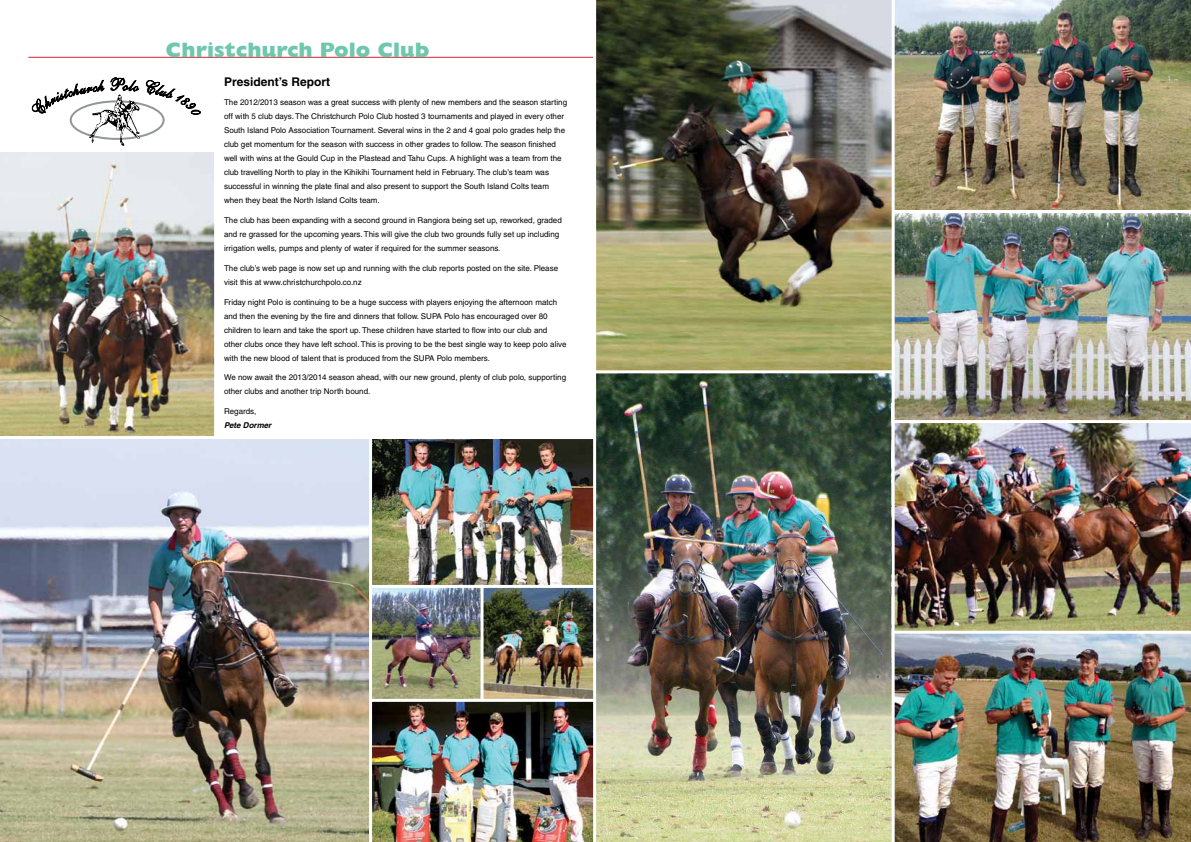
<style>
.page{position:relative;width:1191px;height:842px;background:#fff}
.page>*{position:absolute;margin:0;border:0;box-sizing:border-box;transform-origin:0 0}
.t1{font:800 21px "Gill Sans";color:#6fc7ae}
.t2{font:700 12px "Helvetica";color:#000}
.t3{font:8px/14px "Helvetica";color:#000}
.t4{font:italic 700 8px "Helvetica";color:#000}
</style>
<div class="page">
<img style="left:483px;top:588px;width:110px;height:111px">
<img style="left:372px;top:588px;width:108px;height:111px">
<img style="left:372px;top:702px;width:221px;height:140px">
<img style="left:372px;top:439px;width:221px;height:146px">
<img style="left:0;top:153px;width:214px;height:283px">
<img style="left:0;top:439px;width:369px;height:403px">
<hr style="left:28px;top:57px;width:567px;height:1px;background:#d2232a">
<img style="left:596px;top:0;width:295px;height:370px">
<img style="left:596px;top:373px;width:295px;height:469px">
<img style="left:894px;top:423px;width:297px;height:208px">
<img style="left:894px;top:634px;width:297px;height:208px">
<img style="left:894px;top:213px;width:297px;height:207px">
<img style="left:894px;top:0;width:297px;height:210px">
<hr style="left:593px;top:0;width:3px;height:842px;background:#fff">
<svg style="left:31px;top:77px;width:170px;height:69px"></svg>
<h1 class="t1" style="left:166px;top:37px;width:266px">Christchurch Polo Club</h1>
<h2 class="t2" style="left:224px;top:74px;width:108px">President’s Report</h2>
<p class="t3" style="left:224px;top:96px;width:344px">The 2012/2013 season was a great success with plenty of new members and the season starting off with 5 club days. The Christchurch Polo Club hosted 3 tournaments and played in every other South Island Polo Association Tournament. Several wins in the 2 and 4 goal polo grades help the club get momentum for the season with success in other grades to follow. The season finished well with wins at the Gould Cup in the Plastead and Tahu Cups. A highlight was a team from the club travelling North to play in the Kihikihi Tournament held in February. The club’s team was successful in winning the plate final and also present to support the South Island Colts team when they beat the North Island Colts team.</p>
<p class="t3" style="left:224px;top:213px;width:339px">The club has been expanding with a second ground in Rangiora being set up, reworked, graded and re grassed for the upcoming years. This will give the club two grounds fully set up including irrigation wells, pumps and plenty of water if required for the summer seasons.</p>
<p class="t3" style="left:224px;top:261px;width:336px">The club’s web page is now set up and running with the club reports posted on the site. Please visit this at www.christchurchpolo.co.nz</p>
<p class="t3" style="left:224px;top:295px;width:344px">Friday night Polo is continuing to be a huge success with players enjoying the afternoon match and then the evening by the fire and dinners that follow. SUPA Polo has encouraged over 80 children to learn and take the sport up. These children have started to flow into our club and other clubs once they have left school. This is proving to be the best single way to keep polo alive with the new blood of talent that is produced from the SUPA Polo members.</p>
<p class="t3" style="left:224px;top:370px;width:343px">We now await the 2013/2014 season ahead, with our new ground, plenty of club polo, supporting other clubs and another trip North bound.</p>
<p class="t3" style="left:224px;top:404px;width:34px">Regards,</p>
<p class="t4" style="left:224px;top:420px;width:49px">Pete Dormer</p>
</div>
